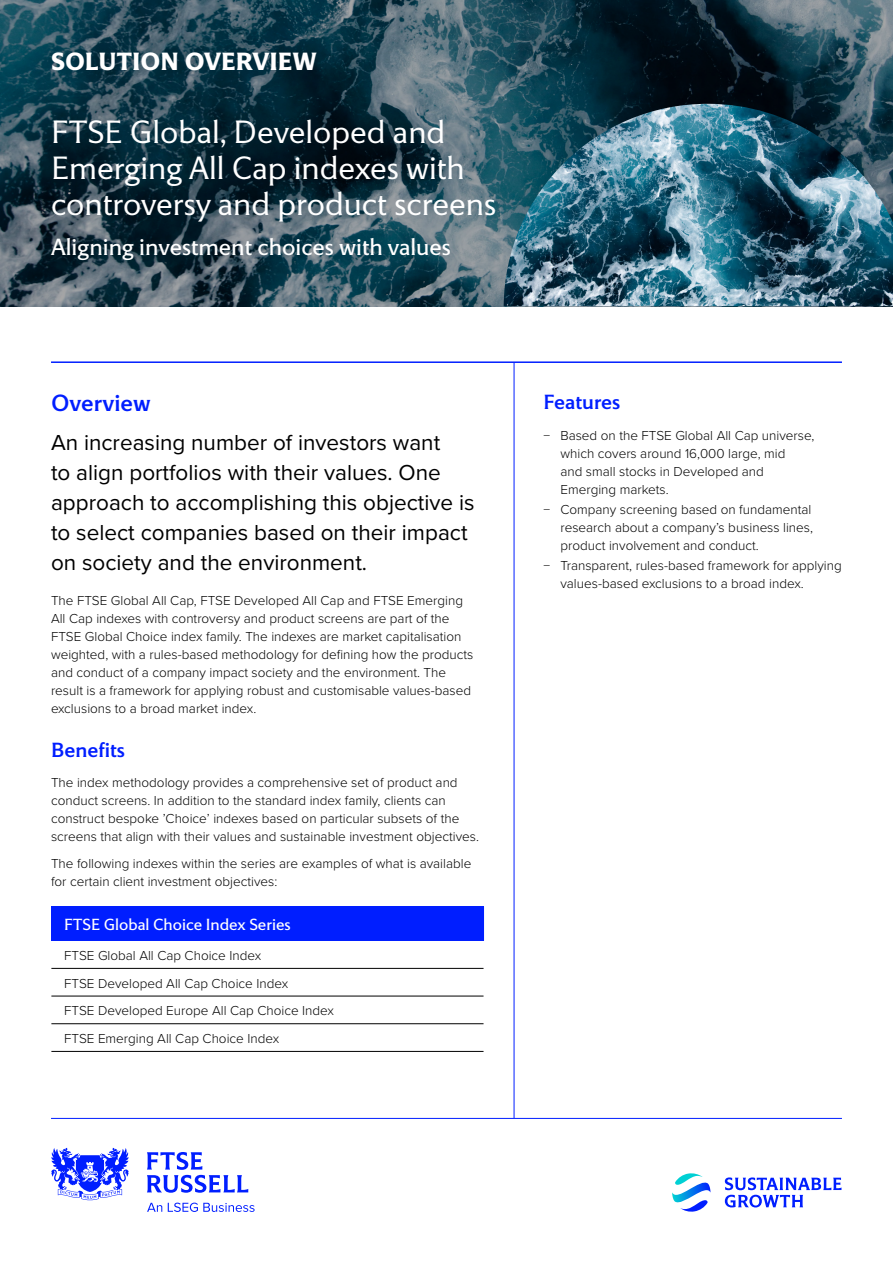
<style>
.page{position:relative;width:893px;height:1263px;background:#fff}
.page>*{position:absolute;margin:0;border:0;box-sizing:border-box;transform-origin:0 0}
.t1{font:300 33px/36px "LSEG Motto";color:#fff}
.t2{font:700 25.5px "LSEG Motto";color:#fff}
.t3{font:24px "LSEG Motto";color:#fff}
.t4{font:500 24px "LSEG Motto";color:#001eff}
.t5{font:22.5px/30px "Proxima Nova";color:#000}
.t6{font:500 21px "LSEG Motto";color:#001eff}
.t7{font:16.5px "LSEG Motto";color:#fff}
.t8{font:300 13.5px/18px "Proxima Nova";color:#000}
</style>
<div class="page">
<svg style="left:51px;top:1148px;width:204px;height:64px"></svg>
<hr style="left:51px;top:361px;width:791px;height:2px;background:#001eff">
<hr style="left:51px;top:1118px;width:791px;height:1px;background:#001eff">
<svg style="left:0;top:0;width:893px;height:306px;background:#264350"></svg>
<img style="left:504px;top:104px;width:389px;height:202px">
<hr style="left:514px;top:363px;width:1px;height:755px;background:#001eff">
<div style="left:51px;top:907px;width:432px;height:34px;background:#001eff"></div>
<hr style="left:483px;top:907px;width:1px;height:34px;background:#001eff">
<hr style="left:51px;top:968px;width:432px;height:1px;background:#000">
<hr style="left:51px;top:996px;width:432px;height:1px;background:#000">
<hr style="left:51px;top:1023px;width:432px;height:1px;background:#000">
<hr style="left:51px;top:1051px;width:432px;height:1px;background:#000">
<svg style="left:725px;top:1177px;width:116px;height:30px"></svg>
<svg style="left:672px;top:1173px;width:38px;height:39px"></svg>
<h2 class="t2" style="left:51px;top:46px;width:267px">SOLUTION OVERVIEW</h2>
<h1 class="t1" style="left:51px;top:114px;width:446px">FTSE Global, Developed and<br>Emerging All Cap indexes with controversy and product screens</h1>
<h3 class="t3" style="left:51px;top:233px;width:401px">Aligning investment choices with values</h3>
<h3 class="t4" style="left:51px;top:389px;width:101px">Overview</h3>
<h3 class="t5" style="left:51px;top:426px;width:425px">An increasing number of investors want<br>to align portfolios with their values. One approach to accomplishing this objective is to select companies based on their impact on society and the environment.</h3>
<p class="t8" style="left:51px;top:590px;width:424px">The FTSE Global All Cap, FTSE Developed All Cap and FTSE Emerging All Cap indexes with controversy and product screens are part of the FTSE Global Choice index family. The indexes are market capitalisation weighted, with a rules-based methodology for defining how the products and conduct of a company impact society and the environment. The result is a framework for applying robust and customisable values-based exclusions to a broad market index.</p>
<h3 class="t6" style="left:51px;top:737px;width:76px">Benefits</h3>
<p class="t8" style="left:51px;top:773px;width:429px">The index methodology provides a comprehensive set of product and conduct screens. In addition to the standard index family, clients can construct bespoke ’Choice’ indexes based on particular subsets of the screens that align with their values and sustainable investment objectives.</p>
<p class="t8" style="left:51px;top:854px;width:422px">The following indexes within the series are examples of what is available for certain client investment objectives:</p>
<p class="t7" style="left:64px;top:914px;width:228px">FTSE Global Choice Index Series</p>
<p class="t8" style="left:64px;top:941px;width:271px;line-height:27.6px">FTSE Global All Cap Choice Index<br>FTSE Developed All Cap Choice Index<br>FTSE Developed Europe All Cap Choice Index FTSE Emerging All Cap Choice Index</p>
<h3 class="t6" style="left:543px;top:389px;width:78px">Features</h3>
<p class="t8" style="left:560px;top:425px;width:256px;text-indent:-17px">− Based on the FTSE Global All Cap universe, which covers around 16,000 large, mid<br>and small stocks in Developed and Emerging markets.</p>
<p class="t8" style="left:560px;top:499px;width:254px;text-indent:-17px">− Company screening based on fundamental research about a company’s business lines, product involvement and conduct.</p>
<p class="t8" style="left:560px;top:556px;width:283px;text-indent:-17px">− Transparent, rules-based framework for applying values-based exclusions to a broad index.</p>
</div>
